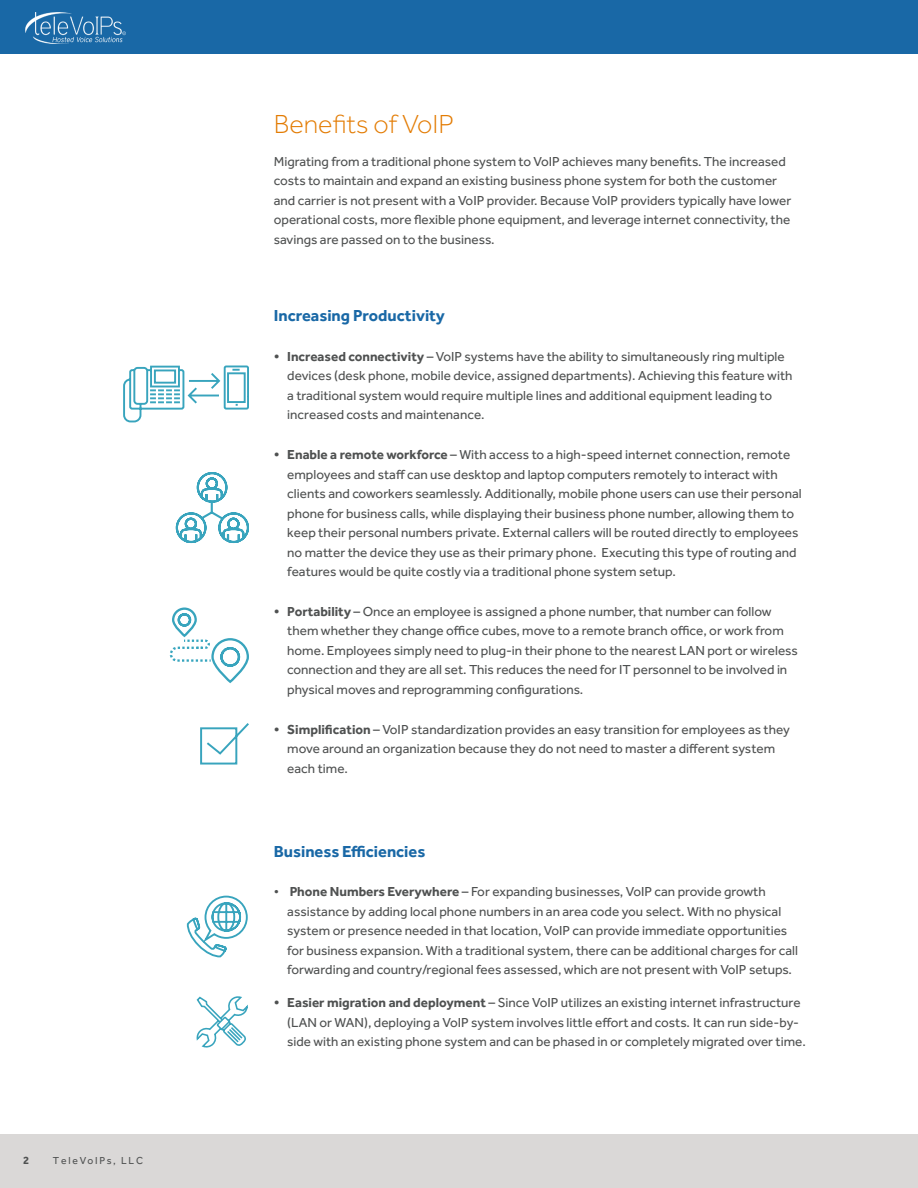
<style>
.page{position:relative;width:918px;height:1188px;background:#fff}
.page>*{position:absolute;margin:0;border:0;box-sizing:border-box;transform-origin:0 0}
.Large_Section_Header{font:300 27px "Effra";color:#e37c04}
.Paragraph_Headers{font:700 16.5px "Effra";color:#1968a6}
.Body_Copy{font:13.5px/19.5px "Effra";color:#4f5151}
.t1{font:700 11.25px "Effra";color:#4f5151}
.t2{font:10.5px "Effra";letter-spacing:.175em;color:#4f5151}
.s1{font-weight:700}
</style>
<div class="page">
<div style="left:0;top:1134px;width:918px;height:54px;background:#dad8d7"></div>
<div style="left:0;top:0;width:918px;height:54px;background:#1968a6"></div>
<img style="left:25px;top:13px;width:101px;height:31px">
<div style="left:224px;top:366px;width:25px;height:44px;border:2px solid #38a4bd"></div>
<svg style="left:123px;top:366px;width:124px;height:56px"></svg>
<svg style="left:187px;top:896px;width:61px;height:61px"></svg>
<svg style="left:176px;top:472px;width:73px;height:71px"></svg>
<svg style="left:200px;top:723px;width:49px;height:42px"></svg>
<svg style="left:170px;top:608px;width:79px;height:75px"></svg>
<svg style="left:197px;top:996px;width:51px;height:51px"></svg>
<p class="t1" style="left:23px;top:1153px;width:8px">2</p>
<p class="t2" style="left:53px;top:1154px;width:92px">TeleVoIPs, LLC</p>
<p class="Large_Section_Header" style="left:274px;top:109px;width:182px">Benefits of VoIP</p>
<p class="Body_Copy" style="left:274px;top:151px;width:519px">Migrating from a traditional phone system to VoIP achieves many benefits. The increased costs to maintain and expand an existing business phone system for both the customer and carrier is not present with a VoIP provider. Because VoIP providers typically have lower operational costs, more flexible phone equipment, and leverage internet connectivity, the savings are passed on to the business.</p>
<p class="Paragraph_Headers" style="left:274px;top:305px;width:173px">Increasing Productivity</p>
<p class="Body_Copy" style="left:287px;top:346px;width:507px;text-indent:-14px"><span class="s1">• Increased connectivity</span> – VoIP systems have the ability to simultaneously ring multiple devices (desk phone, mobile device, assigned departments). Achieving this feature with a traditional system would require multiple lines and additional equipment leading to increased costs and maintenance.</p>
<p class="Body_Copy" style="left:287px;top:445px;width:516px;text-indent:-14px"><span class="s1">• Enable a remote workforce</span> – With access to a high-speed internet connection, remote employees and staff can use desktop and laptop computers remotely to interact with clients and coworkers seamlessly. Additionally, mobile phone users can use their personal phone for business calls, while displaying their business phone number, allowing them to keep their personal numbers private. External callers will be routed directly to employees no matter the device they use as their primary phone. Executing this type of routing and features would be quite costly via a traditional phone system setup.</p>
<p class="Body_Copy" style="left:287px;top:601px;width:512px;text-indent:-14px"><span class="s1">• Portability</span> – Once an employee is assigned a phone number, that number can follow them whether they change office cubes, move to a remote branch office, or work from home. Employees simply need to plug-in their phone to the nearest LAN port or wireless connection and they are all set. This reduces the need for IT personnel to be involved in physical moves and reprogramming configurations.</p>
<p class="Body_Copy" style="left:287px;top:719px;width:504px;text-indent:-14px"><span class="s1">• Simplification</span> – VoIP standardization provides an easy transition for employees as they move around an organization because they do not need to master a different system each time.</p>
<p class="Paragraph_Headers" style="left:274px;top:841px;width:153px">Business Efficiencies</p>
<p class="Body_Copy" style="left:287px;top:882px;width:512px;text-indent:-14px">• <span class="s1">Phone Numbers Everywhere</span> – For expanding businesses, VoIP can provide growth assistance by adding local phone numbers in an area code you select. With no physical system or presence needed in that location, VoIP can provide immediate opportunities for business expansion. With a traditional system, there can be additional charges for call forwarding and country/regional fees assessed, which are not present with VoIP setups.</p>
<p class="Body_Copy" style="left:287px;top:993px;width:520px;text-indent:-14px"><span class="s1">• Easier migration and deployment</span> – Since VoIP utilizes an existing internet infrastructure (LAN or WAN), deploying a VoIP system involves little effort and costs. It can run side-by&shy;side with an existing phone system and can be phased in or completely migrated over time.</p>
</div>
